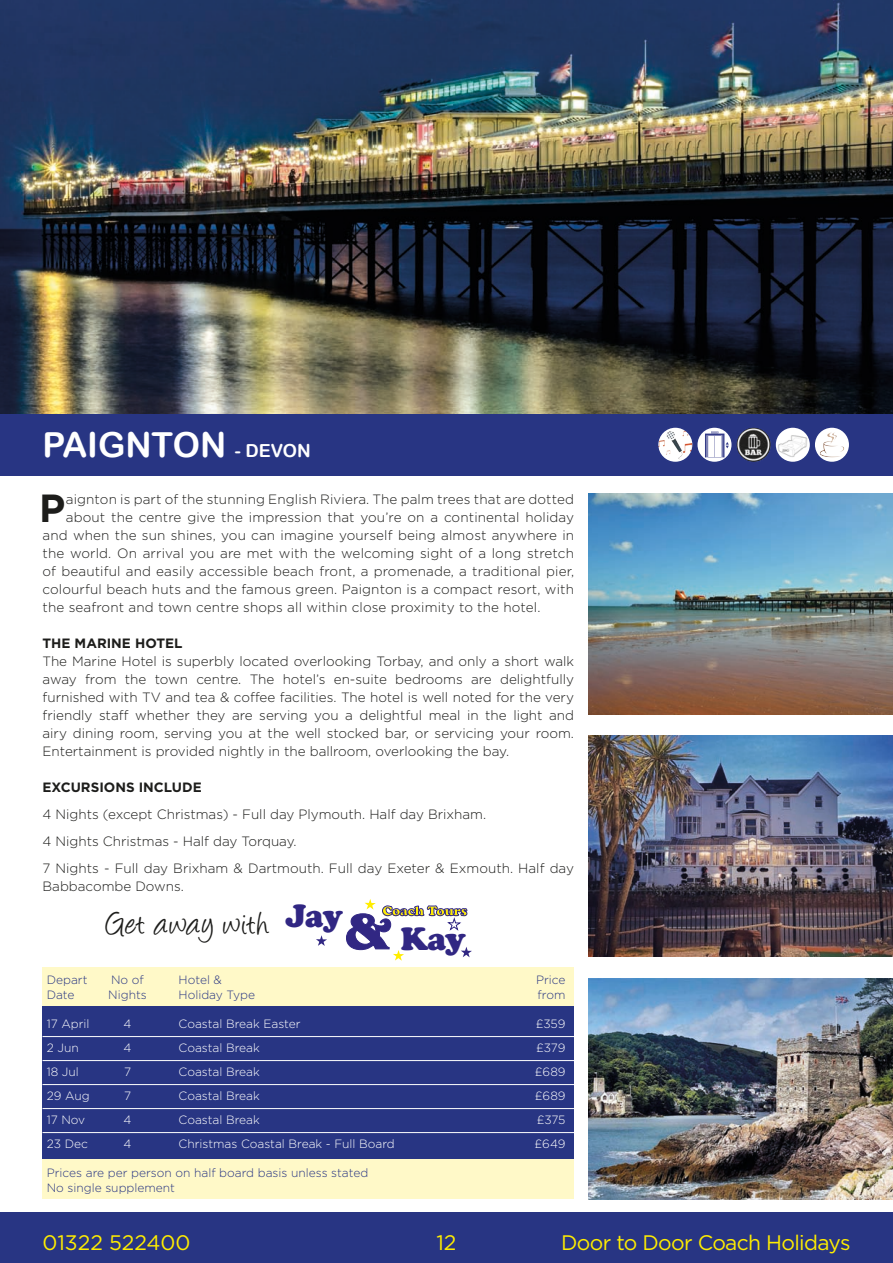
<style>
.page{position:relative;width:893px;height:1263px;background:#fff}
.page>*{position:absolute;margin:0;border:0;box-sizing:border-box;transform-origin:0 0}
.t1{font:700 39.15px "Gotham";color:#1d1d1b}
.t2{font:36px "Angelina";letter-spacing:.02em;color:#1d1d1b}
.t3{font:34.5px "Arial Rounded MT Bold";color:#fff}
.t4{font:31.8px "Cooper Black Std";letter-spacing:-.035em;color:#312783}
.t5{font:21px "Gotham";letter-spacing:-.03em;color:#ffed00}
.t6{font:21px "Gotham";color:#ffed00}
.t7{font:300 13.5px/18px "Gotham";letter-spacing:.01em;color:#1d1d1b;text-align:justify}
.t8{font:700 13.5px "Gotham";color:#1d1d1b}
.t9{font:13.5px "Cooper Black Std";letter-spacing:-.035em;color:#ffed00}
.t10{font:300 12px "Gotham";color:#fff}
.t11{font:300 12px "Gotham";color:#283583}
.s1{font-size:18px}
</style>
<div class="page">
<div style="left:0;top:1212px;width:893px;height:51px;background:#283583"></div>
<img style="left:588px;top:978px;width:305px;height:221px">
<img style="left:588px;top:493px;width:305px;height:221px">
<img style="left:0;top:0;width:893px;height:414px">
<img style="left:588px;top:736px;width:305px;height:221px">
<div style="left:43px;top:967px;width:531px;height:39px;background:#fff9c8"></div>
<div style="left:43px;top:1006px;width:531px;height:153px;background:#283583"></div>
<hr style="left:43px;top:1036px;width:531px;height:1px;background:#fff">
<hr style="left:43px;top:1060px;width:531px;height:1px;background:#fff">
<hr style="left:43px;top:1084px;width:531px;height:1px;background:#fff">
<hr style="left:43px;top:1108px;width:531px;height:1px;background:#fff">
<hr style="left:43px;top:1132px;width:531px;height:1px;background:#fff">
<div style="left:43px;top:1159px;width:531px;height:40px;background:#fff9c8"></div>
<div style="left:0;top:414px;width:893px;height:62px;background:#283583"></div>
<svg style="left:658px;top:427px;width:35px;height:35px"></svg>
<img style="left:660px;top:430px;width:31px;height:30px">
<div style="left:657px;top:426px;width:37px;height:37px;border:2px solid #283583;border-radius:50%"></div>
<svg style="left:697px;top:427px;width:35px;height:35px"></svg>
<img style="left:704px;top:430px;width:26px;height:30px">
<div style="left:696px;top:426px;width:37px;height:37px;border:2px solid #283583;border-radius:50%"></div>
<img style="left:736px;top:427px;width:35px;height:35px;border-radius:18px">
<div style="left:735px;top:426px;width:37px;height:37px;border:2px solid #283583;border-radius:50%"></div>
<svg style="left:775px;top:427px;width:36px;height:35px"></svg>
<img style="left:777px;top:435px;width:31px;height:22px">
<div style="left:774px;top:426px;width:37px;height:37px;border:2px solid #283583;border-radius:50%"></div>
<svg style="left:814px;top:427px;width:36px;height:35px"></svg>
<img style="left:819px;top:432px;width:25px;height:25px">
<div style="left:813px;top:426px;width:37px;height:37px;border:2px solid #283583;border-radius:50%"></div>
<svg style="left:316px;top:935px;width:11px;height:11px"></svg>
<svg style="left:346px;top:899px;width:126px;height:62px"></svg>
<p class="t3" style="left:43px;top:425px;width:270px">PAIGNTON <span class="s1">- DEVON</span></p>
<p class="t1" style="left:39px;top:482px;width:28px">P</p>
<p class="t7" style="left:66px;top:490px;width:510px">aignton is part of the stunning English Riviera. The palm trees that are dotted</p>
<p class="t7" style="left:66px;top:508px;width:510px">about the centre give the impression that you’re on a continental holiday</p>
<p class="t7" style="left:43px;top:526px;width:533px">and when the sun shines, you can imagine yourself being almost anywhere in</p>
<p class="t7" style="left:43px;top:544px;width:533px">the world. On arrival you are met with the welcoming sight of a long stretch</p>
<p class="t7" style="left:43px;top:562px;width:533px">of beautiful and easily accessible beach front, a promenade, a traditional pier,</p>
<p class="t7" style="left:43px;top:580px;width:533px">colourful beach huts and the famous green. Paignton is a compact resort, with</p>
<p class="t7" style="left:43px;top:598px;width:500px">the seafront and town centre shops all within close proximity to the hotel.</p>
<p class="t8" style="left:43px;top:634px;width:142px">THE MARINE HOTEL</p>
<p class="t7" style="left:43px;top:652px;width:533px">The Marine Hotel is superbly located overlooking Torbay, and only a short walk away from the town centre. The hotel’s en-suite bedrooms are delightfully furnished with TV and tea &amp; coffee facilities. The hotel is well noted for the very friendly staff whether they are serving you a delightful meal in the light and airy dining room, serving you at the well stocked bar, or servicing your room.<br>Entertainment is provided nightly in the ballroom, overlooking the bay.</p>
<p class="t8" style="left:43px;top:778px;width:161px">EXCURSIONS INCLUDE</p>
<p class="t7" style="left:43px;top:805px;width:445px">4 Nights (except Christmas) - Full day Plymouth. Half day Brixham.</p>
<p class="t7" style="left:43px;top:832px;width:256px">4 Nights Christmas - Half day Torquay.</p>
<p class="t7" style="left:43px;top:859px;width:533px">7 Nights - Full day Brixham &amp; Dartmouth. Full day Exeter &amp; Exmouth. Half day<br>Babbacombe Downs.</p>
<p class="t2" style="left:107px;top:909px;width:164px">Get away with</p>
<p class="t4" style="left:286px;top:897px;width:59px">Jay</p>
<p class="t9" style="left:382px;top:903px;width:87px">Coach Tours</p>
<p class="t4" style="left:401px;top:919px;width:67px">Kay</p>
<p class="t11" style="left:47px;top:972px;width:42px">Depart</p>
<p class="t11" style="left:111px;top:972px;width:34px">No of</p>
<p class="t11" style="left:179px;top:972px;width:45px">Hotel &amp;</p>
<p class="t11" style="left:536px;top:972px;width:31px">Price</p>
<p class="t11" style="left:47px;top:987px;width:29px">Date</p>
<p class="t11" style="left:108px;top:987px;width:40px">Nights</p>
<p class="t11" style="left:179px;top:987px;width:78px">Holiday Type</p>
<p class="t11" style="left:538px;top:987px;width:29px">from</p>
<p class="t10" style="left:47px;top:1016px;width:44px">17 April</p>
<p class="t10" style="left:124px;top:1016px;width:9px">4</p>
<p class="t10" style="left:179px;top:1016px;width:124px">Coastal Break Easter</p>
<p class="t10" style="left:536px;top:1016px;width:31px">£359</p>
<p class="t10" style="left:47px;top:1040px;width:33px">2 Jun</p>
<p class="t10" style="left:124px;top:1040px;width:9px">4</p>
<p class="t10" style="left:179px;top:1040px;width:83px">Coastal Break</p>
<p class="t10" style="left:536px;top:1040px;width:31px">£379</p>
<p class="t10" style="left:47px;top:1064px;width:34px">18 Jul</p>
<p class="t10" style="left:124px;top:1064px;width:9px">7</p>
<p class="t10" style="left:179px;top:1064px;width:83px">Coastal Break</p>
<p class="t10" style="left:535px;top:1064px;width:32px">£689</p>
<p class="t10" style="left:47px;top:1088px;width:45px">29 Aug</p>
<p class="t10" style="left:124px;top:1088px;width:9px">7</p>
<p class="t10" style="left:179px;top:1088px;width:83px">Coastal Break</p>
<p class="t10" style="left:535px;top:1088px;width:32px">£689</p>
<p class="t10" style="left:47px;top:1112px;width:40px">17 Nov</p>
<p class="t10" style="left:124px;top:1112px;width:9px">4</p>
<p class="t10" style="left:179px;top:1112px;width:83px">Coastal Break</p>
<p class="t10" style="left:537px;top:1112px;width:30px">£375</p>
<p class="t10" style="left:47px;top:1136px;width:43px">23 Dec</p>
<p class="t10" style="left:124px;top:1136px;width:9px">4</p>
<p class="t10" style="left:179px;top:1136px;width:218px">Christmas Coastal Break - Full Board</p>
<p class="t10" style="left:535px;top:1136px;width:32px">£649</p>
<p class="t11" style="left:47px;top:1165px;width:323px">Prices are per person on half board basis unless stated</p>
<p class="t11" style="left:47px;top:1180px;width:130px">No single supplement</p>
<h3 class="t6" style="left:43px;top:1229px;width:150px">01322 522400</h3>
<h3 class="t5" style="left:436px;top:1229px;width:22px">12</h3>
<h3 class="t5" style="left:561px;top:1229px;width:291px">Door to Door Coach Holidays</h3>
</div>
